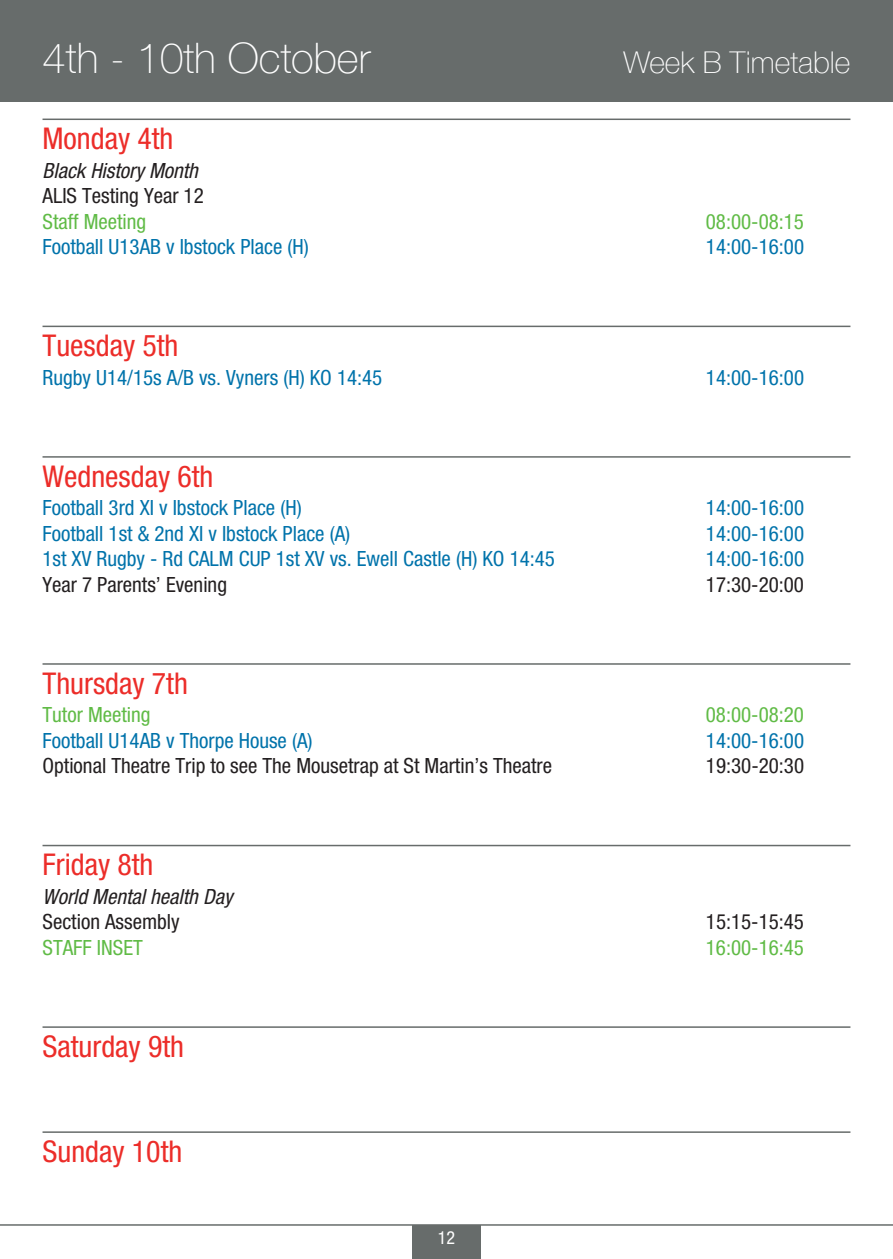
<style>
.page{position:relative;width:893px;height:1259px;background:#fff}
.page>*{position:absolute;margin:0;border:0;box-sizing:border-box;transform-origin:0 0}
.t1{font:100 42px "Helvetica Neue";color:#fff}
.t2{font:condensed 30px "Helvetica Neue";color:#ec2d29}
.t3{font:100 30px "Helvetica Neue";color:#fff}
.t4{font:condensed 21px "Helvetica Neue";color:#0073ab}
.t5{font:condensed 21px "Helvetica Neue";color:#231f20}
.t6{font:condensed 21px "Helvetica Neue";color:#60bb46}
.t7{font:italic condensed 21px "Helvetica Neue";color:#231f20}
.t8{font:condensed 18px "Helvetica Neue";color:#fff}
</style>
<div class="page">
<div style="left:412px;top:1225px;width:68px;height:34px;background:#676c6b"></div>
<div style="left:0;top:0;width:893px;height:102px;background:#676c6b"></div>
<hr style="left:43px;top:119px;width:807px;height:1px;background:#676c6b">
<hr style="left:43px;top:326px;width:807px;height:1px;background:#676c6b">
<hr style="left:43px;top:456px;width:807px;height:2px;background:#676c6b">
<hr style="left:43px;top:663px;width:807px;height:2px;background:#676c6b">
<hr style="left:43px;top:845px;width:807px;height:1px;background:#676c6b">
<hr style="left:43px;top:1026px;width:807px;height:2px;background:#676c6b">
<hr style="left:43px;top:1131px;width:807px;height:2px;background:#676c6b">
<hr style="left:0;top:1224px;width:893px;height:1px;background:#676c6b">
<h1 class="t1" style="left:43px;top:32px;width:329px">4th - 10th October</h1>
<h2 class="t3" style="left:623px;top:44px;width:229px">Week B Timetable</h2>
<h2 class="t2" style="left:43px;top:128px;width:132px">Monday 4th</h2>
<p class="t7" style="left:43px;top:163px;width:157px">Black History Month</p>
<p class="t5" style="left:43px;top:188px;width:163px">ALIS Testing Year 12</p>
<p class="t6" style="left:43px;top:214px;width:105px">Staff Meeting</p>
<p class="t6" style="left:706px;top:214px;width:100px">08:00-08:15</p>
<p class="t4" style="left:43px;top:239px;width:268px">Football U13AB v Ibstock Place (H)</p>
<p class="t4" style="left:706px;top:239px;width:100px">14:00-16:00</p>
<h2 class="t2" style="left:43px;top:335px;width:137px">Tuesday 5th</h2>
<p class="t4" style="left:43px;top:370px;width:341px">Rugby U14/15s A/B vs. Vyners (H) KO 14:45</p>
<p class="t4" style="left:706px;top:370px;width:100px">14:00-16:00</p>
<h2 class="t2" style="left:43px;top:465px;width:172px">Wednesday 6th</h2>
<p class="t4" style="left:43px;top:500px;width:261px">Football 3rd XI v Ibstock Place (H)</p>
<p class="t4" style="left:706px;top:500px;width:100px">14:00-16:00</p>
<p class="t4" style="left:43px;top:526px;width:309px">Football 1st &amp; 2nd XI v Ibstock Place (A)</p>
<p class="t4" style="left:706px;top:526px;width:100px">14:00-16:00</p>
<p class="t4" style="left:43px;top:551px;width:514px">1st XV Rugby - Rd CALM CUP 1st XV vs. Ewell Castle (H) KO 14:45</p>
<p class="t4" style="left:706px;top:551px;width:100px">14:00-16:00</p>
<p class="t5" style="left:43px;top:577px;width:186px">Year 7 Parents’ Evening</p>
<p class="t5" style="left:706px;top:577px;width:100px">17:30-20:00</p>
<h2 class="t2" style="left:43px;top:672px;width:147px">Thursday 7th</h2>
<p class="t6" style="left:43px;top:707px;width:110px">Tutor Meeting</p>
<p class="t6" style="left:706px;top:707px;width:100px">08:00-08:20</p>
<p class="t4" style="left:43px;top:733px;width:272px">Football U14AB v Thorpe House (A)</p>
<p class="t4" style="left:706px;top:733px;width:100px">14:00-16:00</p>
<p class="t5" style="left:43px;top:758px;width:511px">Optional Theatre Trip to see The Mousetrap at St Martin’s Theatre</p>
<p class="t5" style="left:706px;top:758px;width:100px">19:30-20:30</p>
<h2 class="t2" style="left:43px;top:854px;width:112px">Friday 8th</h2>
<p class="t7" style="left:43px;top:889px;width:192px">World Mental health Day</p>
<p class="t5" style="left:43px;top:914px;width:139px">Section Assembly</p>
<p class="t5" style="left:706px;top:914px;width:100px">15:15-15:45</p>
<p class="t6" style="left:43px;top:940px;width:102px">STAFF INSET</p>
<p class="t6" style="left:706px;top:940px;width:100px">16:00-16:45</p>
<h2 class="t2" style="left:43px;top:1035px;width:143px">Saturday 9th</h2>
<h2 class="t2" style="left:43px;top:1140px;width:141px">Sunday 10th</h2>
<p class="t8" style="left:438px;top:1231px;width:19px">12</p>
</div>
